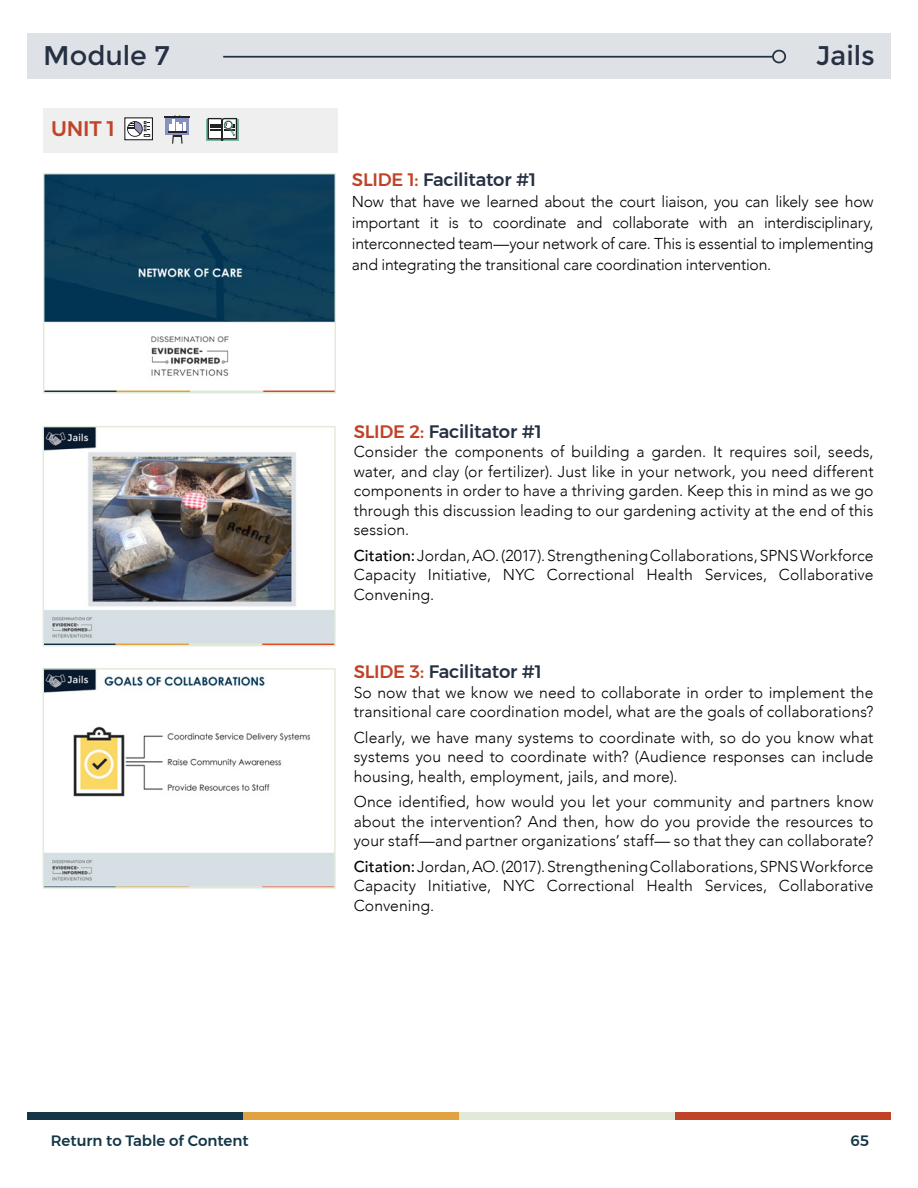
<style>
.page{position:relative;width:918px;height:1188px;background:#fff}
.page>*{position:absolute;margin:0;border:0;box-sizing:border-box;transform-origin:0 0}
.t1{font:27px "Montserrat";color:#253043}
.t2{font:500 21px "Montserrat";color:#c04327}
.t3{font:500 18px "Montserrat";letter-spacing:-.015em;color:#253043}
.t4{font:300 15.75px/19.5px "Avenir";letter-spacing:.005em;color:#000;text-align:justify}
.t5{font:500 15px "Montserrat";letter-spacing:-.005em;color:#143647}
.s1{color:#c04327}
.s2{font-weight:500}
</style>
<div class="page">
<div style="left:27px;top:33px;width:864px;height:45px;background:#dee1e6"></div>
<hr style="left:223px;top:56px;width:550px;height:2px;background:#253043">
<div style="left:772px;top:50px;width:14px;height:13px;border:2px solid #253043;border-radius:50%"></div>
<div style="left:27px;top:1112px;width:216px;height:8px;background:#143647"></div>
<div style="left:243px;top:1112px;width:216px;height:8px;background:#e1a241"></div>
<div style="left:459px;top:1112px;width:216px;height:8px;background:#e1ead8"></div>
<div style="left:675px;top:1112px;width:216px;height:8px;background:#c04327"></div>
<img style="left:45px;top:175px;width:289px;height:216px">
<div style="left:43px;top:173px;width:293px;height:220px;border:1px solid #e1ead8"></div>
<img style="left:45px;top:428px;width:289px;height:216px">
<div style="left:43px;top:426px;width:293px;height:220px;border:1px solid #e1ead8"></div>
<img style="left:45px;top:670px;width:289px;height:217px">
<div style="left:43px;top:668px;width:293px;height:221px;border:1px solid #e1ead8"></div>
<div style="left:43px;top:108px;width:295px;height:44px;background:#f0eff0"></div>
<svg style="left:164px;top:115px;width:26px;height:29px"></svg>
<div style="left:125px;top:118px;width:27px;height:22px;background:#fff"></div>
<svg style="left:127px;top:121px;width:23px;height:16px"></svg>
<div style="left:206px;top:119px;width:32px;height:22px;background:#597f72"></div>
<svg style="left:208px;top:118px;width:29px;height:23px"></svg>
<h1 class="t1" style="left:43px;top:39px;width:128px">Module 7</h1>
<h1 class="t1" style="left:816px;top:39px;width:60px">Jails</h1>
<p class="t2" style="left:51px;top:112px;width:65px">UNIT 1</p>
<p class="t3" style="left:352px;top:165px;width:186px"><span class="s1">SLIDE 1:</span> Facilitator #1</p>
<p class="t4" style="left:352px;top:191px;width:523px;line-height:21px">Now that have we learned about the court liaison, you can likely see how important it is to coordinate and collaborate with an interdisciplinary, interconnected team—your network of care. This is essential to implementing and integrating the transitional care coordination intervention.</p>
<p class="t3" style="left:354px;top:417px;width:190px"><span class="s1">SLIDE 2:</span> Facilitator #1</p>
<p class="t4" style="left:354px;top:442px;width:521px">Consider the components of building a garden. It requires soil, seeds, water, and clay (or fertilizer). Just like in your network, you need different components in order to have a thriving garden. Keep this in mind as we go through this discussion leading to our gardening activity at the end of this session.</p>
<p class="t4" style="left:354px;top:546px;width:521px"><span class="s2">Citation:</span> Jordan, AO. (2017). Strengthening Collaborations, SPNS Workforce Capacity Initiative, NYC Correctional Health Services, Collaborative Convening.</p>
<p class="t3" style="left:354px;top:658px;width:190px"><span class="s1">SLIDE 3:</span> Facilitator #1</p>
<p class="t4" style="left:354px;top:683px;width:521px">So now that we know we need to collaborate in order to implement the transitional care coordination model, what are the goals of collaborations?</p>
<p class="t4" style="left:354px;top:728px;width:521px">Clearly, we have many systems to coordinate with, so do you know what systems you need to coordinate with? (Audience responses can include housing, health, employment, jails, and more).</p>
<p class="t4" style="left:354px;top:792px;width:521px">Once identified, how would you let your community and partners know about the intervention? And then, how do you provide the resources to your staff—and partner organizations’ staff— so that they can collaborate?</p>
<p class="t4" style="left:354px;top:857px;width:521px"><span class="s2">Citation:</span> Jordan, AO. (2017). Strengthening Collaborations, SPNS Workforce Capacity Initiative, NYC Correctional Health Services, Collaborative Convening.</p>
<p class="t5" style="left:51px;top:1129px;width:199px">Return to Table of Content</p>
<p class="t5" style="left:850px;top:1129px;width:20px">65</p>
</div>
